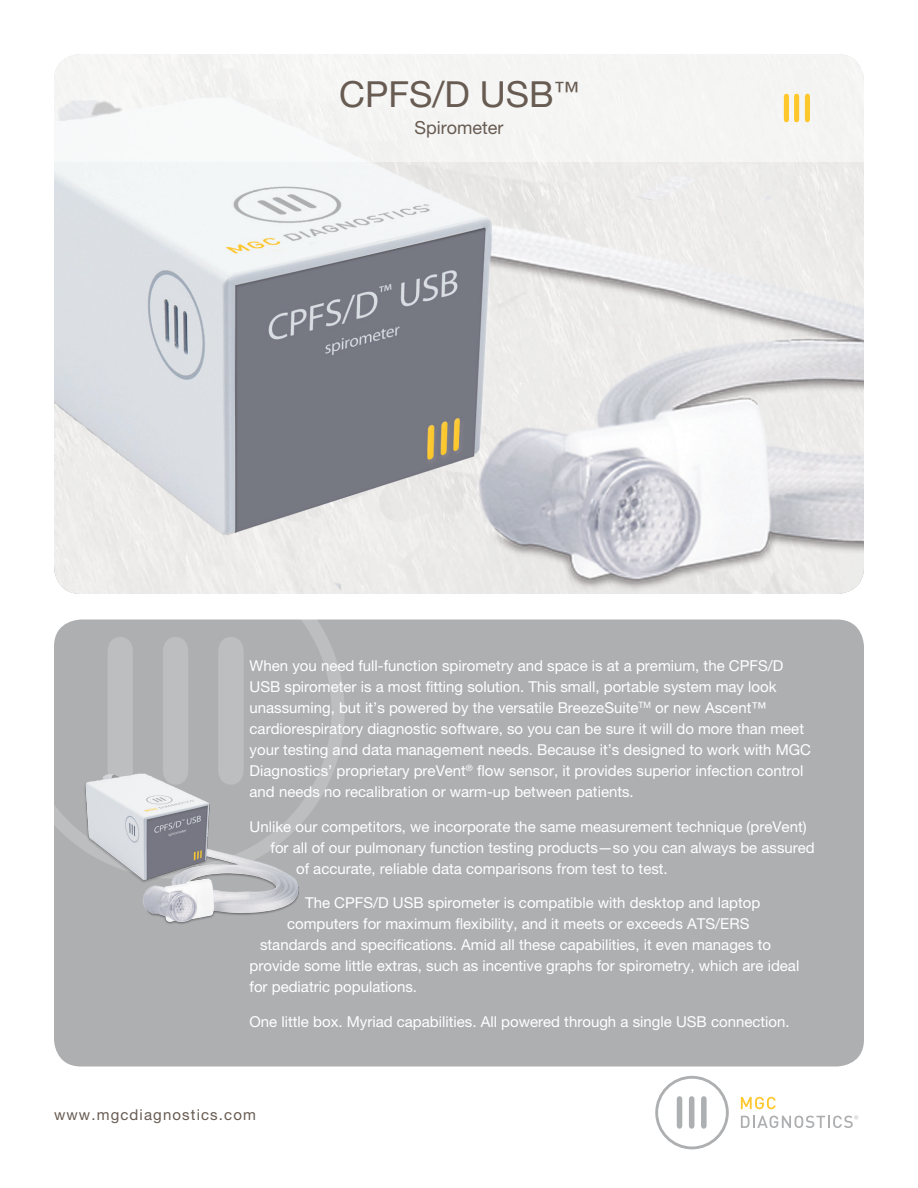
<style>
.page{position:relative;width:918px;height:1188px;background:#fff}
.page>*{position:absolute;margin:0;border:0;box-sizing:border-box;transform-origin:0 0}
.t1{font:36px "Helvetica Neue LT Pro";color:#675b52}
.sub_title{font:18px "Helvetica Neue LT Pro";color:#675b52}
.bodycopy_-_white{font:15px/21px "Helvetica Neue LT Pro";color:#fff}
.t2{font:15px "Helvetica Neue LT Pro";letter-spacing:.075em;color:#675b52}
</style>
<div class="page">
<div style="left:54px;top:620px;width:810px;height:447px;background:#aeafb1;border-radius:27px"></div>
<img style="left:54px;top:162px;width:810px;height:432px">
<img style="left:54px;top:592px;width:297px;height:257px">
<img style="left:82px;top:760px;width:220px;height:164px">
<svg style="left:655px;top:1076px;width:74px;height:73px"></svg>
<svg style="left:741px;top:1097px;width:35px;height:12px"></svg>
<svg style="left:741px;top:1116px;width:117px;height:12px"></svg>
<div style="left:0;top:0;width:918px;height:162px;background:#f7f9f9"></div>
<div style="left:784px;top:96px;width:5px;height:24px;background:#fec82d"></div>
<div style="left:794px;top:96px;width:5px;height:24px;background:#fec82d"></div>
<div style="left:805px;top:96px;width:5px;height:24px;background:#fec82d"></div>
<p class="t1" style="left:339px;top:73px;width:241px">CPFS/D USB<sup>™</sup></p>
<p class="sub_title" style="left:414px;top:117px;width:91px">Spirometer</p>
<p class="bodycopy_-_white" style="left:250px;top:655px;width:563px">When you need full-function spirometry and space is at a premium, the CPFS/D USB spirometer is a most fitting solution. This small, portable system may look unassuming, but it’s powered by the versatile BreezeSuite<sup>TM</sup> or new Ascent™ cardiorespiratory diagnostic software, so you can be sure it will do more than meet your testing and data management needs. Because it’s designed to work with MGC Diagnostics’ proprietary preVent<sup>®</sup> flow sensor, it provides superior infection control and needs no recalibration or warm-up between patients.</p>
<p class="bodycopy_-_white" style="left:250px;top:816px;width:559px">Unlike our competitors, we incorporate the same measurement technique (preVent)</p>
<p class="bodycopy_-_white" style="left:271px;top:837px;width:546px">for all of our pulmonary function testing products—so you can always be assured</p>
<p class="bodycopy_-_white" style="left:296px;top:858px;width:373px">of accurate, reliable data comparisons from test to test.</p>
<p class="bodycopy_-_white" style="left:305px;top:892px;width:457px">The CPFS/D USB spirometer is compatible with desktop and laptop</p>
<p class="bodycopy_-_white" style="left:287px;top:913px;width:464px">computers for maximum flexibility, and it meets or exceeds ATS/ERS</p>
<p class="bodycopy_-_white" style="left:260px;top:934px;width:512px">standards and specifications. Amid all these capabilities, it even manages to</p>
<p class="bodycopy_-_white" style="left:250px;top:955px;width:551px">provide some little extras, such as incentive graphs for spirometry, which are ideal</p>
<p class="bodycopy_-_white" style="left:250px;top:976px;width:169px">for pediatric populations.</p>
<p class="bodycopy_-_white" style="left:250px;top:1011px;width:542px">One little box. Myriad capabilities. All powered through a single USB connection.</p>
<p class="t2" style="left:54px;top:1105px;width:203px">www.mgcdiagnostics.com</p>
</div>
